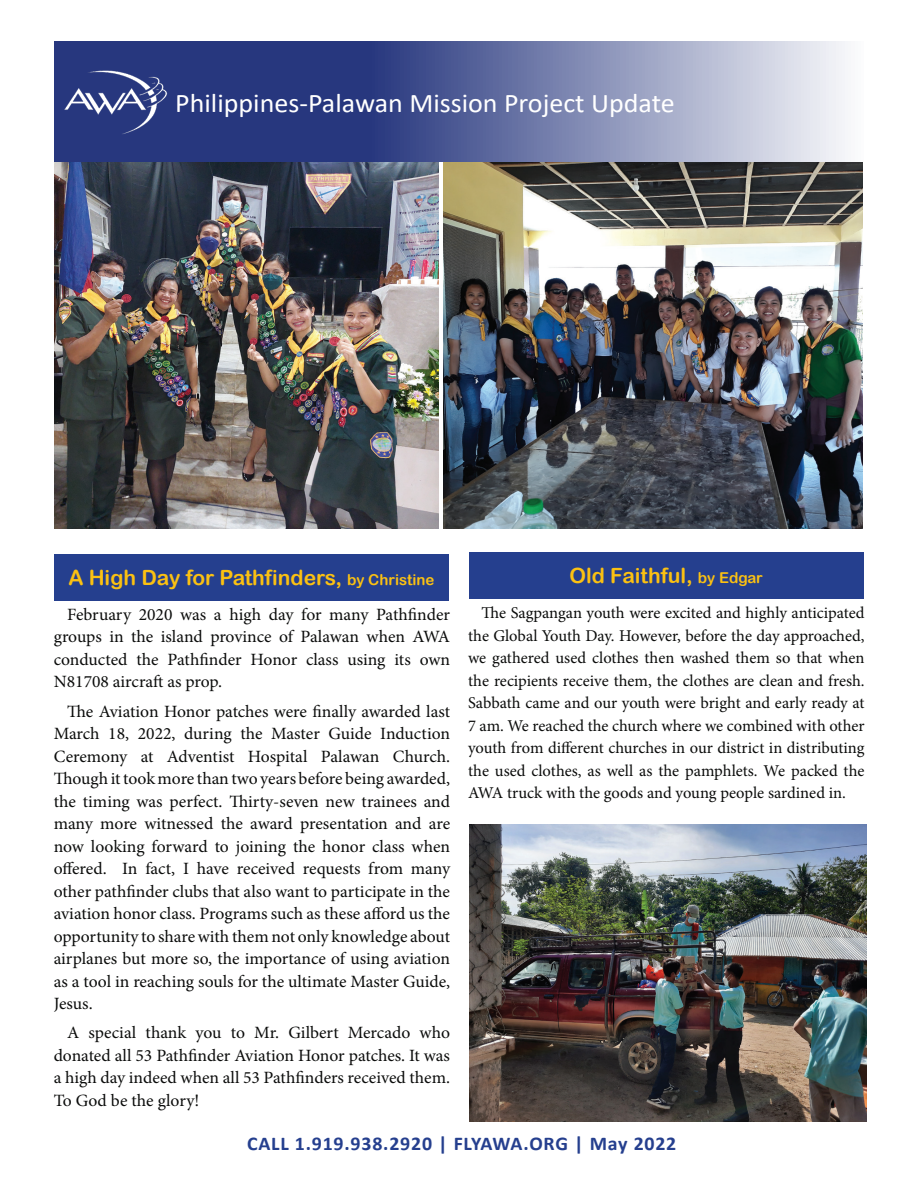
<style>
.page{position:relative;width:918px;height:1188px;background:#fff}
.page>*{position:absolute;margin:0;border:0;box-sizing:border-box;transform-origin:0 0}
.t1{font:27px "Calibri";color:#fff;scale:1.04 1}
.t2{font:21px "Arial Rounded MT Bold";color:#fbc112}
.t3{font:700 19.5px "Calibri";letter-spacing:.04em;color:#253f8e}
.t4{font:17.25px/22.5px "Minion Pro";color:#0b0c0b;text-align:justify}
.t5{font:16.5px/22.5px "Minion Pro";color:#0b0c0b;text-align:justify}
.s1{font-size:15px}
</style>
<div class="page">
<div style="left:54px;top:554px;width:395px;height:47px;background:#253f8e"></div>
<svg style="left:54px;top:41px;width:791px;height:121px;background:#6974a5"></svg>
<img style="left:62px;top:66px;width:106px;height:71px">
<div style="left:469px;top:552px;width:395px;height:47px;background:#253f8e"></div>
<img style="left:54px;top:162px;width:385px;height:366px">
<img style="left:443px;top:162px;width:419px;height:366px">
<img style="left:470px;top:824px;width:397px;height:298px">
<h1 class="t1" style="left:175px;top:84px;width:482px">Philippines-Palawan Mission Project Update</h1>
<p class="t2" style="left:68px;top:565px;width:368px">A High Day for Pathfinders, <span class="s1">by Christine</span></p>
<p class="t4" style="left:54px;top:603px;width:398px;text-indent:13px">February 2020 was a high day for many Pathfinder groups in the island province of Palawan when AWA conducted the Pathfinder Honor class using its own N81708 aircraft as prop.</p>
<p class="t4" style="left:54px;top:700px;width:398px;text-indent:13px">The Aviation Honor patches were finally awarded last March 18, 2022, during the Master Guide Induction Ceremony at Adventist Hospital Palawan Church.<br>Though it took more than two years before being awarded, the timing was perfect. Thirty-seven new trainees and many more witnessed the award presentation and are now looking forward to joining the honor class when offered. In fact, I have received requests from many other pathfinder clubs that also want to participate in the aviation honor class. Programs such as these afford us the opportunity to share with them not only knowledge about airplanes but more so, the importance of using aviation as a tool in reaching souls for the ultimate Master Guide, Jesus.</p>
<p class="t4" style="left:54px;top:1022px;width:398px;text-indent:13px">A special thank you to Mr. Gilbert Mercado who donated all 53 Pathfinder Aviation Honor patches. It was a high day indeed when all 53 Pathfinders received them.<br>To God be the glory!</p>
<p class="t2" style="left:570px;top:564px;width:195px">Old Faithful, <span class="s1">by Edgar</span></p>
<p class="t5" style="left:468px;top:602px;width:398px;text-indent:13px">The Sagpangan youth were excited and highly anticipated the Global Youth Day. However, before the day approached, we gathered used clothes then washed them so that when the recipients receive them, the clothes are clean and fresh.<br>Sabbath came and our youth were bright and early ready at 7 am. We reached the church where we combined with other youth from different churches in our district in distributing the used clothes, as well as the pamphlets. We packed the AWA truck with the goods and young people sardined in.</p>
<p class="t3" style="left:247px;top:1130px;width:431px">CALL 1.919.938.2920 | FLYAWA.ORG | May 2022</p>
</div>
